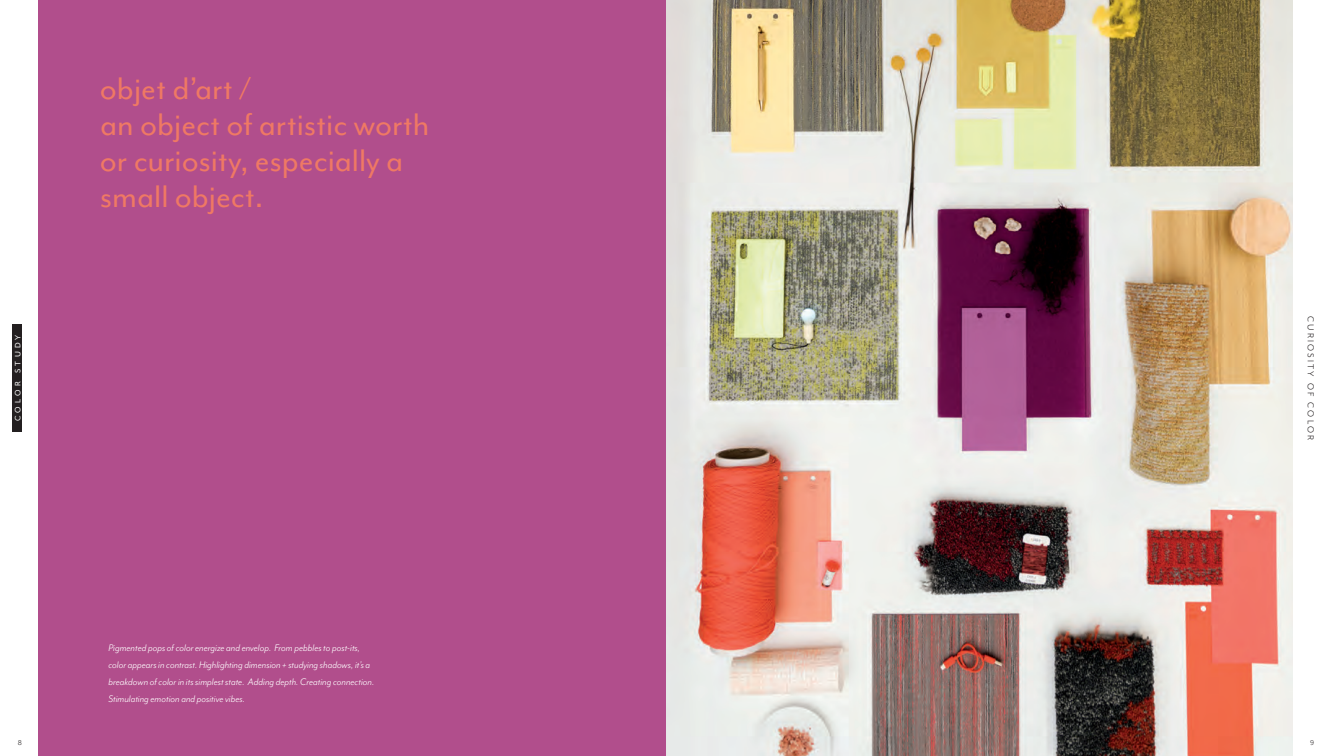
<style>
.page{position:relative;width:1332px;height:756px;background:#fff}
.page>*{position:absolute;margin:0;border:0;box-sizing:border-box;transform-origin:0 0}
.collection_name{font:36px/36px "Mr Eaves Mod OT";color:#ef7964}
.t1{font:italic 11px/17px "Mr Eaves Mod OT";color:#fff}
.t2{font:10px "Mr Eaves Mod OT";letter-spacing:.22em;color:#231f20}
.t3{font:9px "Mr Eaves Mod OT";letter-spacing:.365em;color:#fff}
.page_number_2015{font:8px "Mr Eaves Mod OT";color:#231f20}
</style>
<div class="page">
<div style="left:39px;top:0;width:627px;height:756px;background:#b14e8c"></div>
<img style="left:666px;top:0;width:626px;height:756px">
<div style="left:12px;top:324px;width:10px;height:108px;background:#231f20"></div>
<p class="t3" style="left:13px;top:421px;width:88px;rotate:-90deg">COLOR STUDY</p>
<p class="collection_name" style="left:100px;top:70px;width:153px">objet d’art /</p>
<p class="collection_name" style="left:100px;top:106px;width:331px">an object of artistic worth or curiosity, especially a small object.</p>
<p class="page_number_2015" style="left:18px;top:738px;width:6px">8</p>
<p class="t1" style="left:108px;top:639px;width:267px">Pigmented pops of color energize and envelop. From pebbles to post-its, color appears in contrast. Highlighting dimension + studying shadows, it’s a breakdown of color in its simplest state. Adding depth. Creating connection.<br>Stimulating emotion and positive vibes.</p>
<p class="t2" style="left:1316px;top:316px;width:126px;rotate:90deg">CURIOSITY OF COLOR</p>
<p class="page_number_2015" style="left:1310px;top:738px;width:6px">9</p>
</div>
